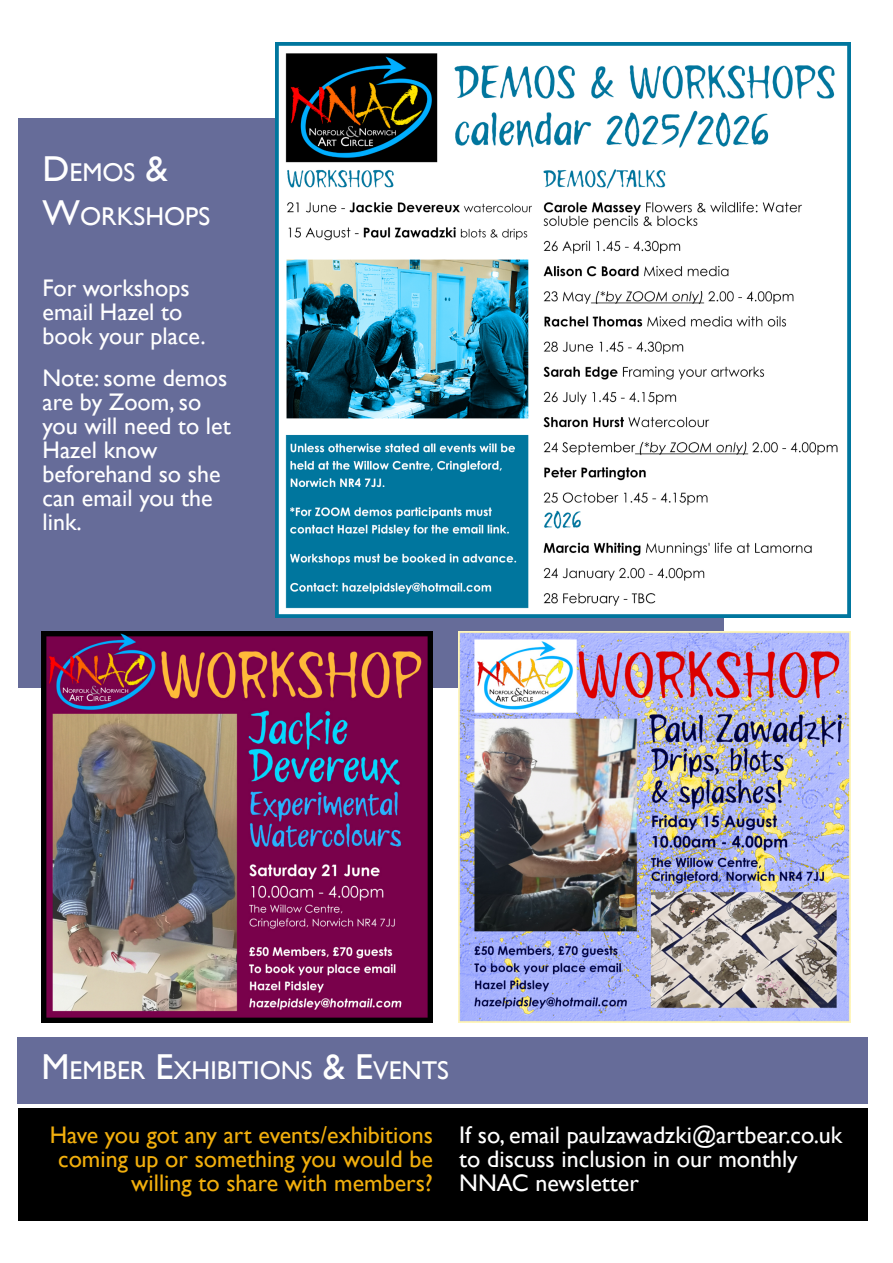
<style>
.page{position:relative;width:893px;height:1263px;background:#fff}
.page>*{position:absolute;margin:0;border:0;box-sizing:border-box;transform-origin:0 0}
.t1{font:25.65px/43.5px "Gill Sans";color:#fff}
.t2{font:24px/24px "Gill Sans";color:#fff}
.t3{font:24px/24px "Gill Sans";color:#f2af0d;text-align:right}
.s1{font-size:36px}
</style>
<div class="page">
<div style="left:19px;top:1108px;width:849px;height:112px;background:#000"></div>
<div style="left:19px;top:118px;width:705px;height:569px;background:#666c99"></div>
<div style="left:17px;top:1037px;width:851px;height:66px;background:#666c99"></div>
<img style="left:459px;top:631px;width:391px;height:392px">
<img style="left:42px;top:631px;width:391px;height:392px">
<img style="left:276px;top:43px;width:574px;height:574px">
<p class="t1" style="left:43px;top:154px;width:169px"><span class="s1">D</span>EMOS <span class="s1">&amp;<br>W</span>ORKSHOPS</p>
<p class="t2" style="left:43px;top:279px;width:165px">For workshops email Hazel to book your place.</p>
<p class="t2" style="left:43px;top:369px;width:190px">Note: some demos are by Zoom, so you will need to let<br>Hazel know beforehand so she can email you the link.</p>
<p class="t1" style="left:42px;top:1051px;width:409px"><span class="s1">M</span>EMBER <span class="s1">E</span>XHIBITIONS <span class="s1">&amp; E</span>VENTS</p>
<p class="t3" style="left:50px;top:1126px;width:385px">Have you got any art events/exhibitions coming up or something you would be willing to share with members?</p>
<p class="t2" style="left:459px;top:1126px;width:385px">If so, email paulzawadzki@artbear.co.uk to discuss inclusion in our monthly<br>NNAC newsletter</p>
</div>
